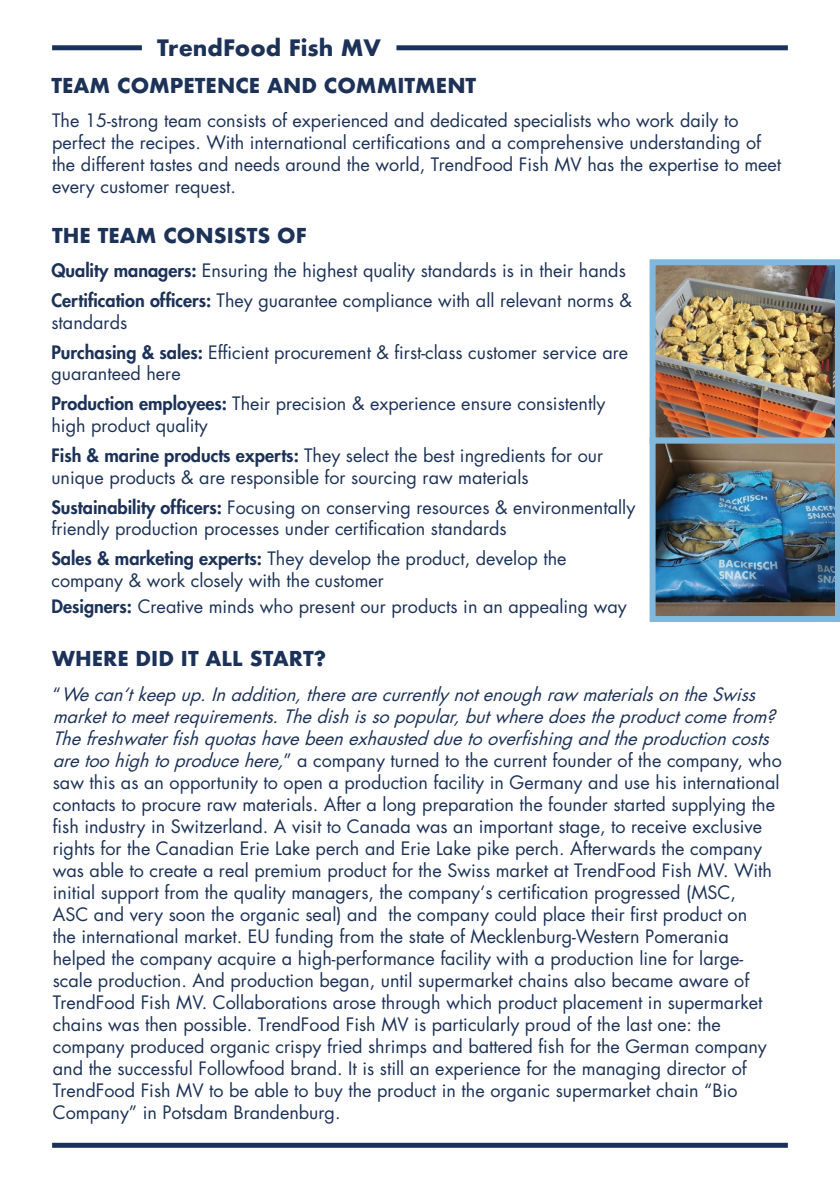
<style>
.page{position:relative;width:840px;height:1191px;background:#fff}
.page>*{position:absolute;margin:0;border:0;box-sizing:border-box;transform-origin:0 0}
.t1{font:700 22px "Futura";color:#1c3258}
.Paragraph_Style_1{font:700 20px "Futura";color:#1c3258}
.Paragraph_Style_1-2{font:18px/22px "Futura Std";color:#1c3258}
.s1{font-weight:800}
.s2{font-style:italic}
</style>
<div class="page">
<div style="left:396px;top:45px;width:391px;height:5px;background:#1a305d"></div>
<div style="left:52px;top:45px;width:90px;height:5px;background:#1a305d"></div>
<div style="left:52px;top:1142px;width:735px;height:5px;background:#1a305d"></div>
<img style="left:656px;top:266px;width:176px;height:349px">
<div style="left:649px;top:259px;width:190px;height:184px;border:6px solid #80b7dc"></div>
<div style="left:649px;top:437px;width:190px;height:185px;border:6px solid #80b7dc"></div>
<p class="t1" style="left:157px;top:32px;width:225px">TrendFood Fish MV</p>
<p class="Paragraph_Style_1" style="left:51px;top:71px;width:426px">TEAM COMPETENCE AND COMMITMENT</p>
<p class="Paragraph_Style_1-2" style="left:52px;top:109px;width:730px">The 15-strong team consists of experienced and dedicated specialists who work daily to perfect the recipes. With international certifications and a comprehensive understanding of the different tastes and needs around the world, TrendFood Fish MV has the expertise to meet every customer request.</p>
<p class="Paragraph_Style_1" style="left:52px;top:221px;width:256px">THE TEAM CONSISTS OF</p>
<p class="Paragraph_Style_1-2" style="left:51px;top:256px;width:581px;line-height:30px"><span class="s1">Quality managers:</span> Ensuring the highest quality standards is in their hands<br><span class="s1">Certification officers:</span> They guarantee compliance with all relevant norms &amp;</p>
<p class="Paragraph_Style_1-2" style="left:51px;top:311px;width:77px">standards</p>
<p class="Paragraph_Style_1-2" style="left:51px;top:341px;width:578px"><span class="s1">Purchasing &amp; sales:</span> Efficient procurement &amp; first-class customer service are guaranteed here</p>
<p class="Paragraph_Style_1-2" style="left:51px;top:393px;width:555px"><span class="s1">Production employees:</span> Their precision &amp; experience ensure consistently high product quality</p>
<p class="Paragraph_Style_1-2" style="left:51px;top:445px;width:553px"><span class="s1">Fish &amp; marine products experts:</span> They select the best ingredients for our unique products &amp; are responsible for sourcing raw materials</p>
<p class="Paragraph_Style_1-2" style="left:51px;top:496px;width:585px"><span class="s1">Sustainability officers:</span> Focusing on conserving resources &amp; environmentally friendly production processes under certification standards</p>
<p class="Paragraph_Style_1-2" style="left:51px;top:548px;width:516px"><span class="s1">Sales &amp; marketing experts:</span> They develop the product, develop the company &amp; work closely with the customer</p>
<p class="Paragraph_Style_1-2" style="left:51px;top:595px;width:576px"><span class="s1">Designers:</span> Creative minds who present our products in an appealing way</p>
<p class="Paragraph_Style_1" style="left:52px;top:644px;width:275px">WHERE DID IT ALL START?</p>
<p class="Paragraph_Style_1-2" style="left:53px;top:684px;width:730px">“ <span class="s2">Wecan‘tkeepup.Inaddition,therearecurrently notenoughraw materialsontheSwiss markettomeetrequirements.Thedishissopopular,butwheredoestheproductcomefrom?<br>Thefreshwaterfishquotashavebeenexhaustedduetooverfishingandtheproductioncosts aretoohightoproducehere,</span>” a company turned to the current founder of the company, who saw this as an opportunity to open a production facility in Germany and use his international contacts to procure raw materials. After a long preparation the founder started supplying the fish industry in Switzerland. A visit to Canada was an important stage, to receive exclusive rights for the Canadian Erie Lake perch and Erie Lake pike perch. Afterwards the company was able to create a real premium product for the Swiss market at TrendFood Fish MV. With initial support from the quality managers, the company‘s certification progressed (MSC,<br>ASC and very soon the organic seal) and the company could place their first product on<br>the international market. EU funding from the state of Mecklenburg-Western Pomerania helped the company acquire a high-performance facility with a production line for large&shy;scale production. And production began, until supermarket chains also became aware of TrendFood Fish MV. Collaborations arose through which product placement in supermarket chains was then possible. TrendFood Fish MV is particularly proud of the last one: the company produced organic crispy fried shrimps and battered fish for the German company and the successful Followfood brand. It is still an experience for the managing director of TrendFood Fish MV to be able to buy the product in the organic supermarket chain “Bio Company” in Potsdam Brandenburg.</p>
</div>
